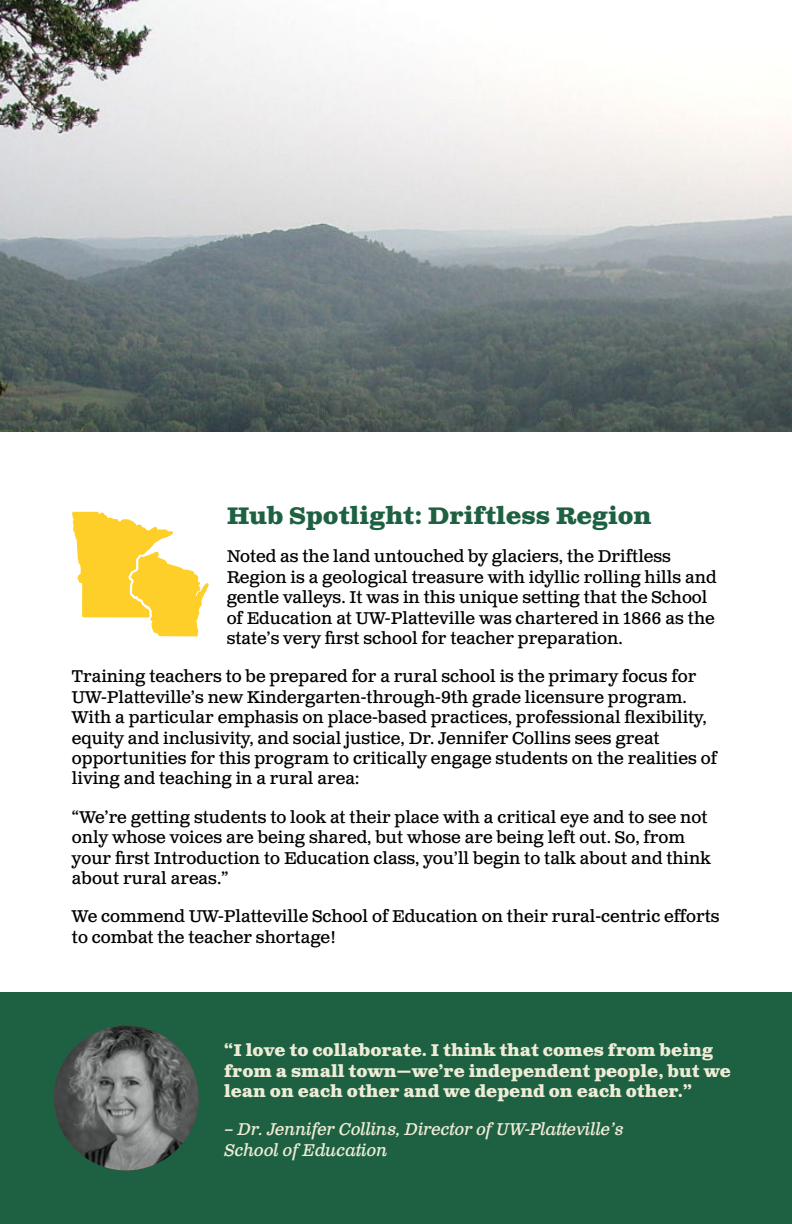
<style>
.page{position:relative;width:792px;height:1224px;background:#fff}
.page>*{position:absolute;margin:0;border:0;box-sizing:border-box;transform-origin:0 0}
.t1{font:700 24px "Clarendon Text Pro";color:#1e6142}
.t2{font:17px/20.4px "Clarendon Text Pro";color:#000}
.t3{font:700 17px/20.4px "Clarendon Text Pro";color:#eeecd7}
.t4{font:italic 17px/20.4px "Clarendon Text Pro";letter-spacing:-.02em;color:#eeecd7}
</style>
<div class="page">
<div style="left:0;top:992px;width:792px;height:232px;background:#1e6142"></div>
<img style="left:0;top:0;width:792px;height:432px">
<svg style="left:54px;top:1026px;width:145px;height:144px;background:#696b6a"></svg>
<svg style="left:72px;top:512px;width:137px;height:124px"></svg>
<p class="t1" style="left:227px;top:501px;width:426px">Hub Spotlight: Driftless Region</p>
<p class="t2" style="left:227px;top:547px;width:491px">Noted as the land untouched by glaciers, the Driftless Region is a geological treasure with idyllic rolling hills and gentle valleys. It was in this unique setting that the School of Education at UW-Platteville was chartered in 1866 as the state’s very first school for teacher preparation.</p>
<p class="t2" style="left:72px;top:667px;width:647px">Training teachers to be prepared for a rural school is the primary focus for UW-Platteville’s new Kindergarten-through-9th grade licensure program.<br>With a particular emphasis on place-based practices, professional flexibility, equity and inclusivity, and social justice, Dr. Jennifer Collins sees great opportunities for this program to critically engage students on the realities of living and teaching in a rural area:</p>
<p class="t2" style="left:72px;top:807px;width:640px">“We’re getting students to look at their place with a critical eye and to see not only whose voices are being shared, but whose are being left out. So, from your first Introduction to Education class, you’ll begin to talk about and think about rural areas.”</p>
<p class="t2" style="left:72px;top:907px;width:649px">We commend UW-Platteville School of Education on their rural-centric efforts to combat the teacher shortage!</p>
<p class="t3" style="left:224px;top:1041px;width:508px">“I love to collaborate. I think that comes from being from a small town—we’re independent people, but we lean on each other and we depend on each other.”</p>
<p class="t4" style="left:224px;top:1120px;width:401px">– Dr. Jennifer Collins, Director of UW-Platteville’s<br>School of Education</p>
</div>
